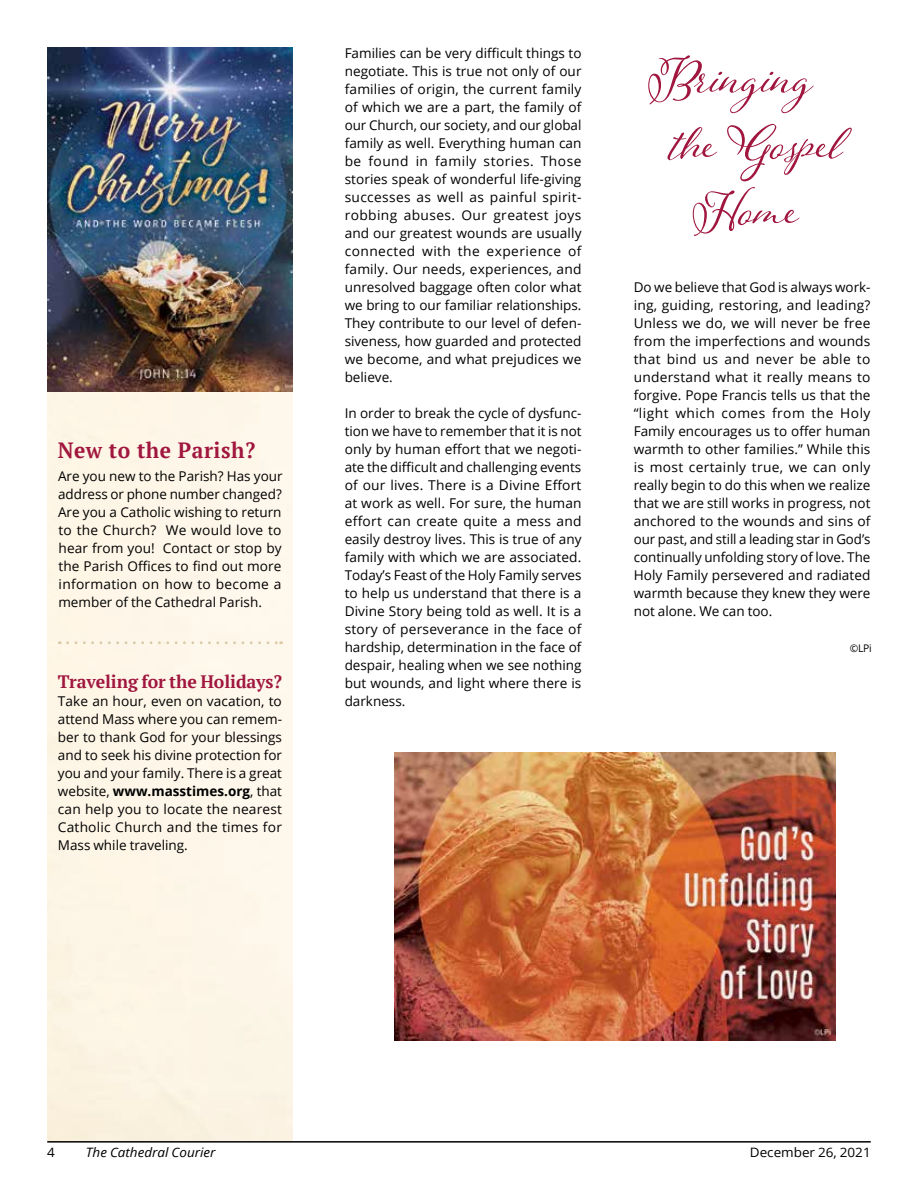
<style>
.page{position:relative;width:918px;height:1188px;background:#fff}
.page>*{position:absolute;margin:0;border:0;box-sizing:border-box;transform-origin:0 0}
.t1{font:60.9px/66px "Adorn S Pomander";color:#a0163e;text-align:center}
.t2{font:700 22.05px "PT Serif";letter-spacing:.025em;color:#a0163e;scale:.95 1}
.t3{font:700 18px "PT Serif";letter-spacing:-.005em;color:#a0163e}
.t4{font:13.5px/18px "Open Sans";color:#000;text-align:justify}
.t5{font:italic 12.9px "Open Sans";color:#000;scale:1.04 1}
.t6{font:12.9px "Open Sans";color:#000;scale:1.04 1}
.t7{font:10.5px "Open Sans";color:#000}
.s1{font-weight:700}
</style>
<div class="page">
<hr style="left:47px;top:1141px;width:824px;height:2px;background:#000">
<img style="left:394px;top:753px;width:441px;height:288px">
<img style="left:47px;top:47px;width:246px;height:345px">
<svg style="left:68px;top:641px;width:214px;height:3px"></svg>
<h2 class="t2" style="left:58px;top:436px;width:209px">New to the Parish?</h2>
<p class="t4" style="left:58px;top:467px;width:226px">Are you new to the Parish? Has your address or phone number changed?<br>Are you a Catholic wishing to return to the Church? We would love to hear from you! Contact or stop by the Parish Offices to find out more information on how to become a member of the Cathedral Parish.</p>
<h3 class="t3" style="left:58px;top:670px;width:226px">Traveling for the Holidays?</h3>
<p class="t4" style="left:58px;top:692px;width:226px">Take an hour, even on vacation, to attend Mass where you can remem&shy;ber to thank God for your blessings and to seek his divine protection for you and your family. There is a great website, <span class="s1">www.masstimes.org</span>, that can help you to locate the nearest Catholic Church and the times for Mass while traveling.</p>
<p class="t4" style="left:345px;top:43px;width:238px">Families can be very difficult things to negotiate. This is true not only of our families of origin, the current family of which we are a part, the family of our Church, our society, and our global family as well. Everything human can be found in family stories. Those stories speak of wonderful life-giving successes as well as painful spirit&shy;robbing abuses. Our greatest joys and our greatest wounds are usually connected with the experience of family. Our needs, experiences, and unresolved baggage often color what we bring to our familiar relationships.<br>They contribute to our level of defen&shy;siveness, how guarded and protected we become, and what prejudices we believe.</p>
<p class="t4" style="left:345px;top:403px;width:238px">In order to break the cycle of dysfunc&shy;tion we have to remember that it is not only by human effort that we negoti&shy;ate the difficult and challenging events of our lives. There is a Divine Effort at work as well. For sure, the human effort can create quite a mess and easily destroy lives. This is true of any family with which we are associated.<br>Today’s Feast of the Holy Family serves to help us understand that there is a Divine Story being told as well. It is a story of perseverance in the face of hardship, determination in the face of despair, healing when we see nothing but wounds, and light where there is darkness.</p>
<h1 class="t1" style="left:648px;top:37px;width:196px">Bringing the Gospel<br>Home</h1>
<p class="t4" style="left:634px;top:278px;width:238px">Do we believe that God is always work&shy;ing, guiding, restoring, and leading?<br>Unless we do, we will never be free from the imperfections and wounds that bind us and never be able to understand what it really means to forgive. Pope Francis tells us that the “light which comes from the Holy Family encourages us to offer human warmth to other families.” While this is most certainly true, we can only really begin to do this when we realize that we are still works in progress, not anchored to the wounds and sins of our past, and still a leading star in God’s continually unfolding story of love. The Holy Family persevered and radiated warmth because they knew they were not alone. We can too.</p>
<p class="t7" style="left:850px;top:641px;width:23px">© LPi</p>
<p class="t6" style="left:47px;top:1143px;width:9px">4</p>
<p class="t5" style="left:86px;top:1143px;width:126px">The Cathedral Courier</p>
<p class="t6" style="left:750px;top:1143px;width:118px">December 26, 2021</p>
</div>
